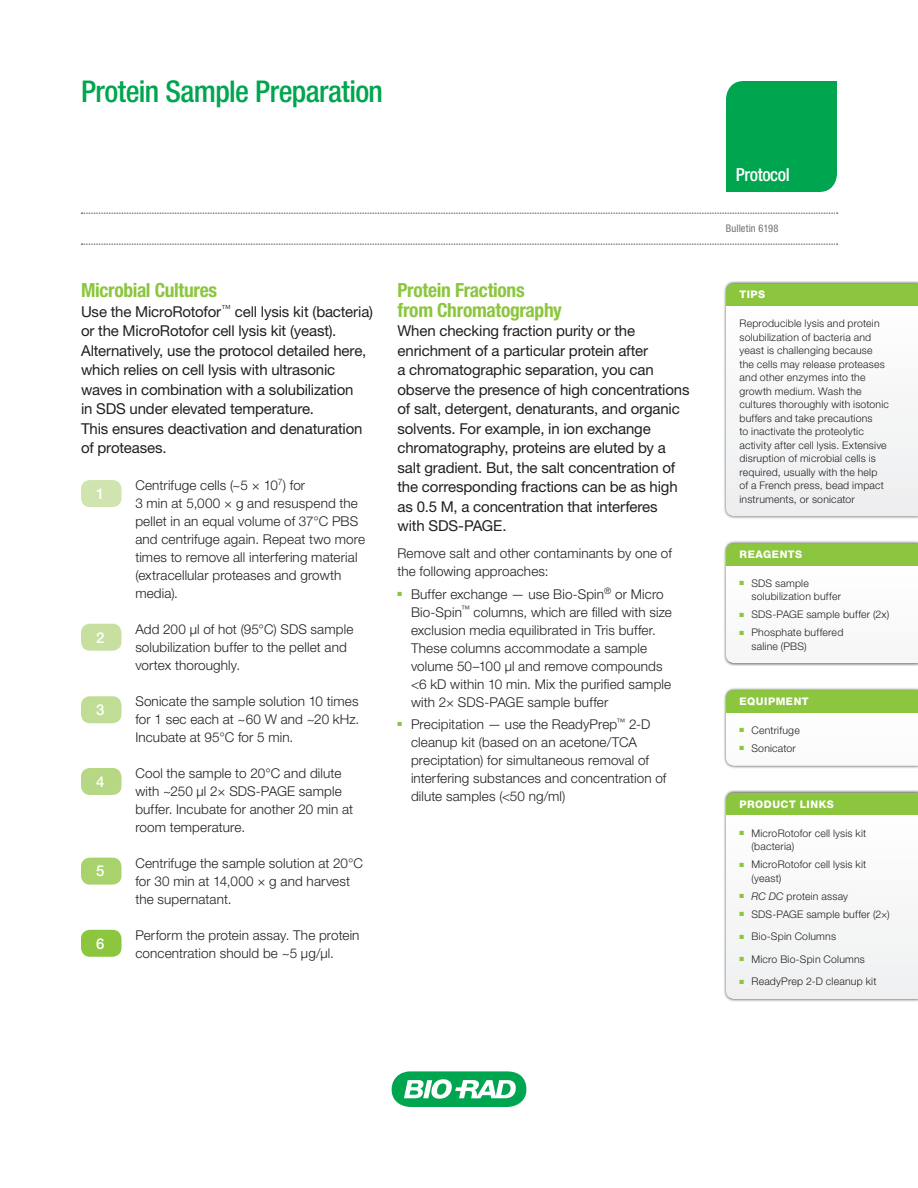
<style>
.page{position:relative;width:918px;height:1188px;background:#fff}
.page>*{position:absolute;margin:0;border:0;box-sizing:border-box;transform-origin:0 0}
._01_SOL_headline_1{font:500 condensed 30px "Helvetica Neue LT Std";letter-spacing:-.02em;color:#00a54f}
._04_SOL_title{font:700 condensed 19.5px/19.5px "Helvetica Neue LT Std";letter-spacing:-.015em;color:#8bc63e}
._00_SOL_identifier{font:500 condensed 18px "Helvetica Neue LT Std";letter-spacing:-.02em;color:#fff}
._05_SOL_title_subhea{font:15px/19.5px "Helvetica Neue LT Std";letter-spacing:-.01em;color:#231f20}
._08_SOL_body{font:500 15px "Helvetica Neue LT Std";color:#fff}
._11_SOL_bullet_long{font:300 13.5px/18px "Helvetica Neue LT Std";letter-spacing:.01em;color:#231f20}
._08_SOL_body-2{font:300 13.5px/18px "Helvetica Neue LT Std";letter-spacing:.01em;color:#231f20}
._19_SOL_sidebar_text{font:300 10.5px/13.5px "Helvetica Neue LT Std";letter-spacing:.02em;color:#231f20}
._08_SOL_body-3{font:300 10.5px/13.5px "Helvetica Neue LT Std";letter-spacing:.02em;color:#231f20}
._18_SOL_sidebar_titl{font:800 10.5px "Helvetica Neue LT Std";letter-spacing:.05em;color:#fff}
._03_SOL_bulletin_num{font:condensed 10.5px "Helvetica Neue LT Std";letter-spacing:.01em;color:#717074}
.s1{color:#8bc63e}
.s2{font-style:italic}
</style>
<div class="page">
<svg style="left:392px;top:1071px;width:134px;height:36px"></svg>
<div style="left:723px;top:281px;width:195px;height:238px;background:#231f20;opacity:.75"></div>
<div style="left:726px;top:306px;width:192px;height:210px;background:#f5f5f6"></div>
<div style="left:726px;top:284px;width:192px;height:22px;background:#8bc63e"></div>
<div style="left:723px;top:790px;width:195px;height:212px;background:#231f20;opacity:.75"></div>
<div style="left:726px;top:815px;width:192px;height:184px;background:#f6f6f7"></div>
<div style="left:726px;top:793px;width:192px;height:22px;background:#8bc63e"></div>
<div style="left:723px;top:540px;width:195px;height:126px;background:#231f20;opacity:.75"></div>
<svg style="left:726px;top:565px;width:192px;height:98px"></svg>
<div style="left:726px;top:543px;width:192px;height:22px;background:#8bc63e"></div>
<div style="left:723px;top:687px;width:195px;height:82px;background:#231f20;opacity:.75"></div>
<svg style="left:726px;top:712px;width:192px;height:54px"></svg>
<div style="left:726px;top:690px;width:192px;height:22px;background:#8bc63e"></div>
<div style="left:81px;top:480px;width:41px;height:27px;background:#cfe4ae;border-radius:9px"></div>
<div style="left:81px;top:624px;width:41px;height:27px;background:#c7e0a0;border-radius:9px"></div>
<div style="left:81px;top:768px;width:41px;height:27px;background:#b6d783;border-radius:9px"></div>
<div style="left:81px;top:696px;width:41px;height:27px;background:#c0dd95;border-radius:9px"></div>
<div style="left:81px;top:858px;width:41px;height:27px;background:#a8d26c;border-radius:9px"></div>
<div style="left:81px;top:930px;width:41px;height:27px;background:#8bc63e;border-radius:9px"></div>
<svg style="left:81px;top:213px;width:757px;height:1px"></svg>
<svg style="left:81px;top:244px;width:757px;height:1px"></svg>
<div style="left:726px;top:81px;width:111px;height:111px;background:#00a54f"></div>
<p class="_01_SOL_headline_1" style="left:81px;top:74px;width:304px">Protein Sample Preparation</p>
<p class="_04_SOL_title" style="left:81px;top:280px;width:138px">Microbial Cultures</p>
<p class="_05_SOL_title_subhea" style="left:81px;top:302px;width:294px">Use the MicroRotofor<sup>™</sup> cell lysis kit (bacteria) or the MicroRotofor cell lysis kit (yeast).<br>Alternatively, use the protocol detailed here, which relies on cell lysis with ultrasonic waves in combination with a solubilization<br>in SDS under elevated temperature.<br>This ensures deactivation and denaturation of proteases.</p>
<p class="_08_SOL_body" style="left:96px;top:485px;width:10px">1</p>
<p class="_08_SOL_body" style="left:96px;top:628px;width:10px">2</p>
<p class="_08_SOL_body" style="left:96px;top:701px;width:10px">3</p>
<p class="_08_SOL_body" style="left:96px;top:773px;width:10px">4</p>
<p class="_08_SOL_body" style="left:96px;top:862px;width:10px">5</p>
<p class="_08_SOL_body" style="left:96px;top:934px;width:10px">6</p>
<p class="_11_SOL_bullet_long" style="left:135px;top:476px;width:231px">Centrifuge cells (~5 × 10<sup>7</sup>) for<br>3 min at 5,000 × g and resuspend the pellet in an equal volume of 37°C PBS and centrifuge again. Repeat two more times to remove all interfering material (extracellular proteases and growth media).</p>
<p class="_11_SOL_bullet_long" style="left:135px;top:620px;width:220px">Add 200 µl of hot (95°C) SDS sample solubilization buffer to the pellet and vortex thoroughly.</p>
<p class="_11_SOL_bullet_long" style="left:135px;top:692px;width:225px;text-align:justify">Sonicate the sample solution 10 times for 1 sec each at ~60 W and ~20 kHz.<br>Incubate at 95°C for 5 min.</p>
<p class="_11_SOL_bullet_long" style="left:135px;top:764px;width:219px">Cool the sample to 20°C and dilute with ~250 µl 2× SDS-PAGE sample buffer. Incubate for another 20 min at room temperature.</p>
<p class="_11_SOL_bullet_long" style="left:135px;top:854px;width:229px">Centrifuge the sample solution at 20°C for 30 min at 14,000 × g and harvest the supernatant.</p>
<p class="_11_SOL_bullet_long" style="left:135px;top:926px;width:226px">Perform the protein assay. The protein concentration should be ~5 µg/µl.</p>
<p class="_04_SOL_title" style="left:398px;top:280px;width:166px">Protein Fractions from Chromatography</p>
<p class="_05_SOL_title_subhea" style="left:398px;top:321px;width:294px">When checking fraction purity or the enrichment of a particular protein after<br>a chromatographic separation, you can observe the presence of high concentrations of salt, detergent, denaturants, and organic solvents. For example, in ion exchange chromatography, proteins are eluted by a salt gradient. But, the salt concentration of the corresponding fractions can be as high as 0.5 M, a concentration that interferes<br>with SDS-PAGE.</p>
<p class="_08_SOL_body-2" style="left:398px;top:544px;width:276px">Remove salt and other contaminants by one of the following approaches:</p>
<p class="_11_SOL_bullet_long" style="left:411px;top:585px;width:262px;text-indent:-14px"><sup>■</sup> Buffer exchange — use Bio-Spin<sup>®</sup> or Micro Bio-Spin<sup>™</sup> columns, which are filled with size exclusion media equilibrated in Tris buffer.<br>These columns accommodate a sample volume 50–100 μl and remove compounds &lt;6 kD within 10 min. Mix the purified sample with 2× SDS-PAGE sample buffer</p>
<p class="_11_SOL_bullet_long" style="left:411px;top:715px;width:257px;text-indent:-14px"><sup>■</sup> Precipitation — use the ReadyPrep<sup>™</sup> 2-D cleanup kit (based on an acetone/TCA preciptation) for simultaneous removal of interfering substances and concentration of dilute samples (&lt;50 ng/ml)</p>
<p class="_00_SOL_identifier" style="left:736px;top:164px;width:56px">Protocol</p>
<p class="_03_SOL_bulletin_num" style="left:726px;top:223px;width:54px">Bulletin 6198</p>
<p class="_18_SOL_sidebar_titl" style="left:739px;top:288px;width:27px">TIPS</p>
<p class="_19_SOL_sidebar_text" style="left:739px;top:316px;width:151px">Reproducible lysis and protein solubilization of bacteria and yeast is challenging because the cells may release proteases and other enzymes into the growth medium. Wash the cultures thoroughly with isotonic buffers and take precautions<br>to inactivate the proteolytic activity after cell lysis. Extensive disruption of microbial cells is required, usually with the help<br>of a French press, bead impact instruments, or sonicator</p>
<p class="_18_SOL_sidebar_titl" style="left:739px;top:548px;width:64px">REAGENTS</p>
<p class="_08_SOL_body-3" style="left:751px;top:576px;width:91px;text-indent:-12px"><span class="s1">■</span> SDS sample solubilization buffer</p>
<p class="_08_SOL_body-3" style="left:739px;top:608px;width:151px"><span class="s1">■</span> SDS-PAGE sample buffer (2x)</p>
<p class="_08_SOL_body-3" style="left:751px;top:626px;width:93px;text-indent:-12px"><span class="s1">■</span> Phosphate buffered saline (PBS)</p>
<p class="_18_SOL_sidebar_titl" style="left:739px;top:695px;width:71px">EQUIPMENT</p>
<p class="_19_SOL_sidebar_text" style="left:739px;top:723px;width:62px"><span class="s1">■</span> Centrifuge</p>
<p class="_19_SOL_sidebar_text" style="left:739px;top:741px;width:58px"><span class="s1">■</span> Sonicator</p>
<p class="_18_SOL_sidebar_titl" style="left:739px;top:798px;width:96px">PRODUCT LINKS</p>
<p class="_19_SOL_sidebar_text" style="left:751px;top:826px;width:116px;text-indent:-12px"><span class="s1">■</span> MicroRotofor cell lysis kit (bacteria)</p>
<p class="_19_SOL_sidebar_text" style="left:751px;top:857px;width:116px;text-indent:-12px"><span class="s1">■</span> MicroRotofor cell lysis kit (yeast)</p>
<p class="_19_SOL_sidebar_text" style="left:739px;top:889px;width:110px"><span class="s1">■</span> <span class="s2">RC DC</span> protein assay</p>
<p class="_19_SOL_sidebar_text" style="left:739px;top:907px;width:152px"><span class="s1">■</span> SDS-PAGE sample buffer (2×)</p>
<p class="_19_SOL_sidebar_text" style="left:739px;top:929px;width:98px"><span class="s1">■</span> Bio-Spin Columns</p>
<p class="_19_SOL_sidebar_text" style="left:739px;top:952px;width:127px"><span class="s1">■</span> Micro Bio-Spin Columns</p>
<p class="_19_SOL_sidebar_text" style="left:739px;top:974px;width:138px"><span class="s1">■</span> ReadyPrep 2-D cleanup kit</p>
</div>
